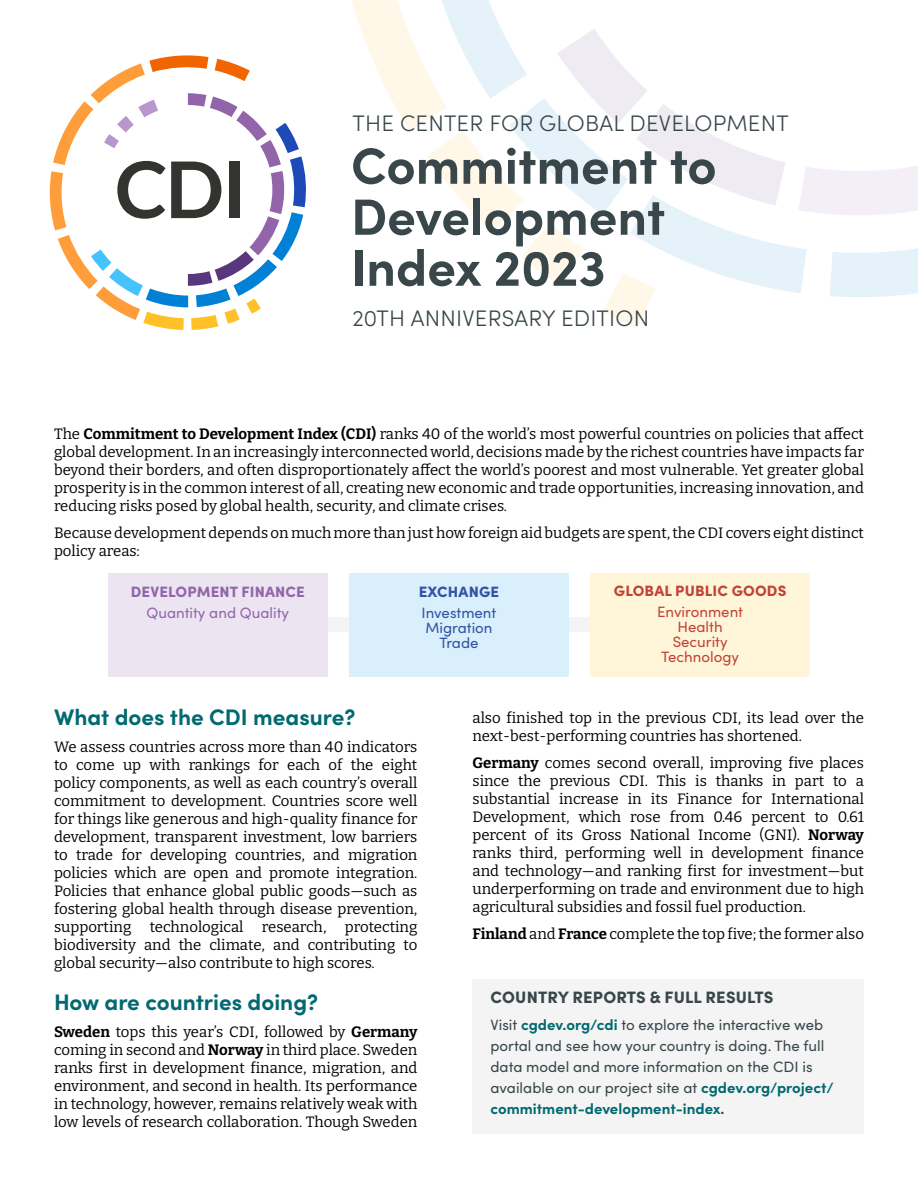
<style>
.page{position:relative;width:918px;height:1188px;background:#fff}
.page>*{position:absolute;margin:0;border:0;box-sizing:border-box;transform-origin:0 0}
.t1{font:700 51px/51px "Sofia Pro";color:#39474a}
.t2{font:300 22.5px "Sofia Pro";letter-spacing:.01em;color:#39474a}
.t3{font:700 22.5px "Sofia Pro";color:#016970}
.t4{font:900 16.5px "Sofia Pro";letter-spacing:.01em;color:#39474a}
.t5{font:15px/18px "Bitter";color:#000;text-align:justify}
.t6{font:15px/21px "Sofia Pro";color:#39474a}
.t7{font:15px/15px "Sofia Pro";color:#c04436;text-align:center}
.t8{font:15px/15px "Sofia Pro";color:#3353a4;text-align:center}
.t9{font:900 15px "Sofia Pro";letter-spacing:.01em;color:#9266ab}
.t10{font:15px "Sofia Pro";color:#9266ab}
.t11{font:900 15px "Sofia Pro";letter-spacing:.01em;color:#c04436}
.t12{font:900 15px "Sofia Pro";letter-spacing:.01em;color:#3353a4}
.s1{font-weight:700}
.s2{font-weight:700;color:#016970}
</style>
<div class="page">
<svg style="left:351px;top:0;width:567px;height:329px"></svg>
<svg style="left:50px;top:55px;width:256px;height:275px"></svg>
<div style="left:229px;top:162px;width:11px;height:56px;background:#353330"></div>
<div style="left:218px;top:617px;width:538px;height:15px;background:#f4f4f5"></div>
<div style="left:108px;top:573px;width:220px;height:103px;background:#ede4f1"></div>
<div style="left:349px;top:573px;width:220px;height:103px;background:#d9f0fc"></div>
<div style="left:590px;top:573px;width:220px;height:103px;background:#fff6da"></div>
<div style="left:472px;top:979px;width:392px;height:155px;background:#f4f4f5"></div>
<h2 class="t2" style="left:353px;top:107px;width:438px">THE CENTER FOR GLOBAL DEVELOPMENT</h2>
<h1 class="t1" style="left:351px;top:136px;width:367px">Commitment to<br>Development<br>Index 2023</h1>
<h2 class="t2" style="left:352px;top:302px;width:298px">20TH ANNIVERSARY EDITION</h2>
<p class="t5" style="left:54px;top:425px;width:812px">The <span class="s1">Commitment to Development Index (CDI)</span> ranks 40 of the world’s most powerful countries on policies that affect global development. In an increasingly interconnected world, decisions made by the richest countries have impacts far beyond their borders, and often disproportionately affect the world’s poorest and most vulnerable. Yet greater global prosperity is in the common interest of all, creating new economic and trade opportunities, increasing innovation, and reducing risks posed by global health, security, and climate crises.</p>
<p class="t5" style="left:54px;top:524px;width:812px">Because development depends on much more than just how foreign aid budgets are spent, the CDI covers eight distinct policy areas:</p>
<p class="t9" style="left:131px;top:580px;width:176px">DEVELOPMENT FINANCE</p>
<p class="t10" style="left:147px;top:602px;width:144px">Quantity and Quality</p>
<p class="t11" style="left:614px;top:579px;width:174px">GLOBAL PUBLIC GOODS</p>
<p class="t7" style="left:657px;top:603px;width:87px">Environment<br>Health<br>Security<br>Technology</p>
<p class="t12" style="left:419px;top:580px;width:82px">EXCHANGE</p>
<p class="t8" style="left:422px;top:605px;width:76px">Investment<br>Migration<br>Trade</p>
<h2 class="t3" style="left:54px;top:700px;width:303px">What does the CDI measure?</h2>
<p class="t5" style="left:54px;top:738px;width:365px">We assess countries across more than 40 indicators to come up with rankings for each of the eight policy components, as well as each country’s overall commitment to development. Countries score well for things like generous and high-quality finance for development, transparent investment, low barriers to trade for developing countries, and migration policies which are open and promote integration.<br>Policies that enhance global public goods—such as fostering global health through disease prevention, supporting technological research, protecting biodiversity and the climate, and contributing to global security—also contribute to high scores.</p>
<h2 class="t3" style="left:54px;top:985px;width:266px">How are countries doing?</h2>
<p class="t5" style="left:54px;top:1023px;width:365px"><span class="s1">Sweden</span> tops this year’s CDI, followed by <span class="s1">Germany </span>coming in second and <span class="s1">Norway</span> in third place. Sweden ranks first in development finance, migration, and environment, and second in health. Its performance in technology, however, remains relatively weak with low levels of research collaboration. Though Sweden</p>
<p class="t5" style="left:473px;top:709px;width:393px">also finished top in the previous CDI, its lead over the next-best-performing countries has shortened.</p>
<p class="t5" style="left:473px;top:754px;width:393px"><span class="s1">Germany</span> comes second overall, improving five places since the previous CDI. This is thanks in part to a substantial increase in its Finance for International Development, which rose from 0.46 percent to 0.61 percent of its Gross National Income (GNI). <span class="s1">Norway </span>ranks third, performing well in development finance and technology—and ranking first for investment—but underperforming on trade and environment due to high agricultural subsidies and fossil fuel production.</p>
<p class="t5" style="left:473px;top:925px;width:393px"><span class="s1">Finland</span> and <span class="s1">France</span> complete the top five; the former also</p>
<p class="t4" style="left:491px;top:985px;width:285px">COUNTRY REPORTS &amp; FULL RESULTS</p>
<p class="t6" style="left:490px;top:1014px;width:345px">Visit <span class="s2">cgdev.org/cdi</span> to explore the interactive web portal and see how your country is doing. The full data model and more information on the CDI is available on our project site at <span class="s2">cgdev.org/project/ commitment-development-index</span><span class="s1">.</span></p>
</div>
